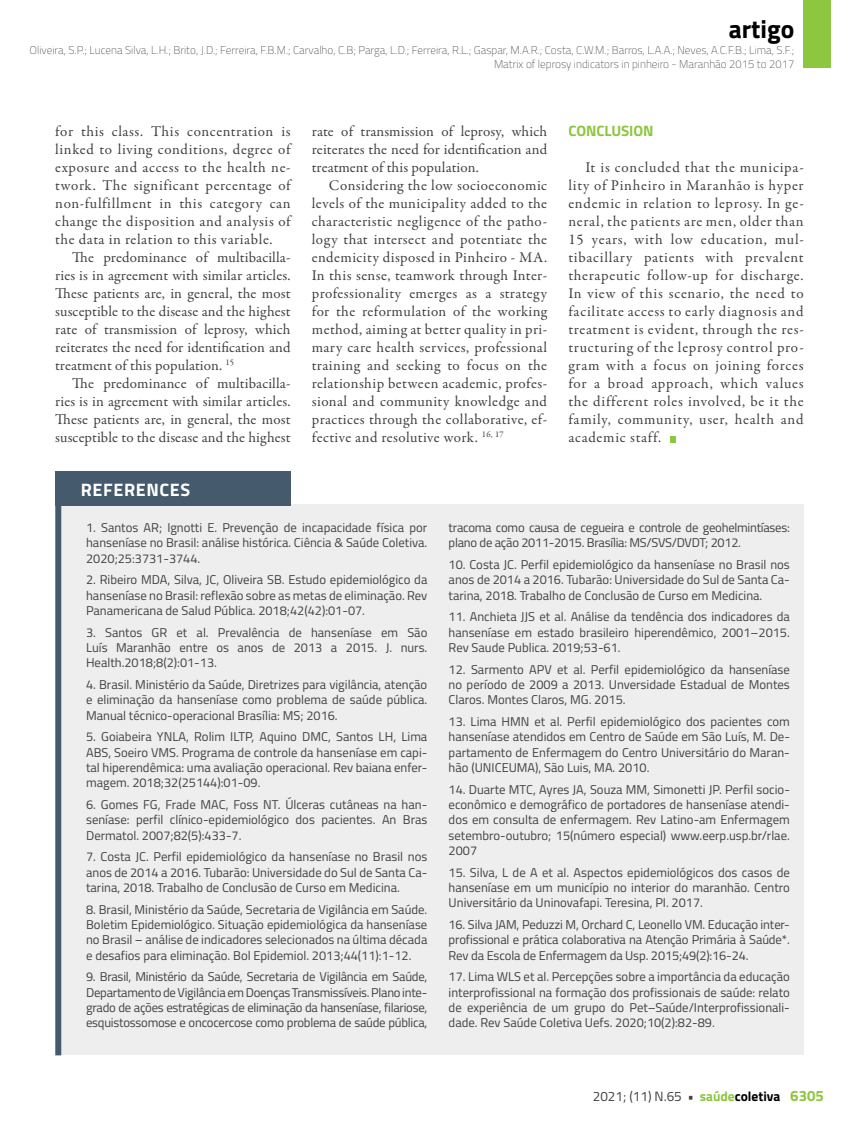
<style>
.page{position:relative;width:859px;height:1132px;background:#fff}
.page>*{position:absolute;margin:0;border:0;box-sizing:border-box;transform-origin:0 0}
.t1{font:700 25.5px "Titillium";color:#000}
.t2{font:700 18px "Titillium";letter-spacing:.035em;color:#fff}
.t3{font:15px/18px "Garamond Premr Pro";letter-spacing:.02em;color:#414042;text-align:justify}
.t4{font:700 15px "Titillium";letter-spacing:-.005em;color:#8dc63f}
.t5{font:13.5px "Titillium";color:#414042}
.t6{font:12.75px/15.3px "Titillium";color:#414042;text-align:justify}
.t7{font:12.75px/15.3px "Titillium";letter-spacing:-.02em;color:#414042}
.t8{font:100 11.25px/13.5px "Titillium";color:#414042;text-align:right}
.s1{font-weight:700}
.s2{font-weight:700;color:#8dc63f}
.s3{font-weight:700;color:#000}
.s4{font-weight:700;font-size:15px;color:#8dc63f}
</style>
<div class="page">
<div style="left:804px;top:0;width:27px;height:68px;background:#8dc63f"></div>
<svg style="left:670px;top:436px;width:5px;height:6px"></svg>
<div style="left:61px;top:504px;width:743px;height:550px;background:#eeeeef"></div>
<div style="left:55px;top:470px;width:236px;height:35px;background:#455a6c"></div>
<div style="left:55px;top:497px;width:6px;height:557px;background:#455a6c"></div>
<h1 class="t1" style="left:729px;top:10px;width:67px">artigo</h1>
<p class="t8" style="left:30px;top:43px;width:766px">Oliveira, S.P.; Lucena Silva, L.H.; Brito, J.D.; Ferreira, F.B.M.; Carvalho, C.B; Parga, L.D.; Ferreira, R.L.; Gaspar, M.A.R.; Costa, C.W.M.; Barros, L.A.A.; Neves, A.C.F.B.; Lima, S.F.;<br>Matrix of leprosy indicators in pinheiro - Maranhão 2015 to 2017</p>
<p class="t3" style="left:55px;top:122px;width:237px">for this class. This concentration is linked to living conditions, degree of exposure and access to the health ne&shy;twork. The significant percentage of non-fulfillment in this category can change the disposition and analysis of the data in relation to this variable.</p>
<p class="t3" style="left:55px;top:248px;width:237px;text-indent:17px">The predominance of multibacilla&shy;ries is in agreement with similar articles.<br>These patients are, in general, the most susceptible to the disease and the highest rate of transmission of leprosy, which reiterates the need for identification and treatment of this population. <sup>15</sup></p>
<p class="t3" style="left:55px;top:374px;width:237px;text-indent:17px">The predominance of multibacilla&shy;ries is in agreement with similar articles.<br>These patients are, in general, the most susceptible to the disease and the highest</p>
<p class="t3" style="left:312px;top:122px;width:237px">rate of transmission of leprosy, which reiterates the need for identification and treatment of this population.</p>
<p class="t3" style="left:312px;top:176px;width:237px;text-indent:17px">Considering the low socioeconomic levels of the municipality added to the characteristic negligence of the patho&shy;logy that intersect and potentiate the endemicity disposed in Pinheiro - MA.<br>In this sense, teamwork through Inter&shy;professionality emerges as a strategy for the reformulation of the working method, aiming at better quality in pri&shy;mary care health services, professional training and seeking to focus on the relationship between academic, profes&shy;sional and community knowledge and practices through the collaborative, ef&shy;fective and resolutive work. <sup>16,</sup> <sup>17</sup></p>
<p class="t4" style="left:568px;top:119px;width:87px">CONCLUSION</p>
<p class="t3" style="left:568px;top:158px;width:237px;text-indent:17px">It is concluded that the municipa&shy;lity of Pinheiro in Maranhão is hyper endemic in relation to leprosy. In ge&shy;neral, the patients are men, older than 15 years, with low education, mul&shy;tibacillary patients with prevalent therapeutic follow-up for discharge.<br>In view of this scenario, the need to facilitate access to early diagnosis and treatment is evident, through the res&shy;tructuring of the leprosy control pro&shy;gram with a focus on joining forces for a broad approach, which values the different roles involved, be it the family, community, user, health and academic staff.</p>
<h2 class="t2" style="left:81px;top:476px;width:111px">REFERENCES</h2>
<p class="t6" style="left:86px;top:519px;width:343px">1. Santos AR; Ignotti E. Prevenção de incapacidade física por hanseníase no Brasil: análise histórica. Ciência &amp; Saúde Coletiva.<br>2020;25:3731-3744.</p>
<p class="t6" style="left:86px;top:571px;width:343px">2. Ribeiro MDA, Silva, JC, Oliveira SB. Estudo epidemiológico da hanseníase no Brasil: reflexão sobre as metas de eliminação. Rev Panamericana de Salud Pública. 2018;42(42):01-07.</p>
<p class="t6" style="left:86px;top:623px;width:343px">3. Santos GR et al. Prevalência de hanseníase em São Luís Maranhão entre os anos de 2013 a 2015. J. nurs.<br>Health.2018;8(2):01-13.</p>
<p class="t6" style="left:86px;top:676px;width:343px">4. Brasil. Ministério da Saúde, Diretrizes para vigilância, atenção e eliminação da hanseníase como problema de saúde pública.<br>Manual técnico-operacional Brasília: MS; 2016.</p>
<p class="t6" style="left:86px;top:728px;width:343px">5. Goiabeira YNLA, Rolim ILTP, Aquino DMC, Santos LH, Lima ABS, Soeiro VMS. Programa de controle da hanseníase em capi&shy;tal hiperendêmica: uma avaliação operacional. Rev baiana enfer&shy;magem. 2018;32(25144):01-09.</p>
<p class="t6" style="left:86px;top:796px;width:343px">6. Gomes FG, Frade MAC, Foss NT. Úlceras cutâneas na han&shy;seníase: perfil clínico-epidemiológico dos pacientes. An Bras Dermatol. 2007;82(5):433-7.</p>
<p class="t6" style="left:86px;top:848px;width:343px">7. Costa JC. Perfil epidemiológico da hanseníase no Brasil nos anos de 2014 a 2016. Tubarão: Universidade do Sul de Santa Ca&shy;tarina, 2018. Trabalho de Conclusão de Curso em Medicina.</p>
<p class="t6" style="left:86px;top:900px;width:343px">8. Brasil, Ministério da Saúde, Secretaria de Vigilância em Saúde.<br>Boletim Epidemiológico. Situação epidemiológica da hanseníase no Brasil – análise de indicadores selecionados na última década e desafios para eliminação. Bol Epidemiol. 2013;44(11):1-12.</p>
<p class="t6" style="left:86px;top:968px;width:343px">9. Brasil, Ministério da Saúde, Secretaria de Vigilância em Saúde, Departamento de Vigilância em Doenças Transmissíveis. Plano inte&shy;grado de ações estratégicas de eliminação da hanseníase, filariose, esquistossomose e oncocercose como problema de saúde pública,</p>
<p class="t7" style="left:449px;top:519px;width:343px">tracoma como causa de cegueira e controle de geohelmintíases: plano de ação 2011-2015. Brasília: MS/SVS/DVDT; 2012.</p>
<p class="t6" style="left:449px;top:556px;width:343px">10. Costa JC. Perfil epidemiológico da hanseníase no Brasil nos anos de 2014 a 2016. Tubarão: Universidade do Sul de Santa Ca&shy;tarina, 2018. Trabalho de Conclusão de Curso em Medicina.</p>
<p class="t6" style="left:449px;top:608px;width:343px">11. Anchieta JJS et al. Análise da tendência dos indicadores da hanseníase em estado brasileiro hiperendêmico, 2001–2015.<br>Rev Saude Publica. 2019;53-61.</p>
<p class="t6" style="left:449px;top:660px;width:343px">12. Sarmento APV et al. Perfil epidemiológico da hanseníase no período de 2009 a 2013. Unversidade Estadual de Montes Claros. Montes Claros, MG. 2015.</p>
<p class="t6" style="left:449px;top:713px;width:343px">13. Lima HMN et al. Perfil epidemiológico dos pacientes com hanseníase atendidos em Centro de Saúde em São Luís, M. De&shy;partamento de Enfermagem do Centro Universitário do Maran&shy;hão (UNICEUMA), São Luis, MA. 2010.</p>
<p class="t6" style="left:449px;top:780px;width:343px">14. Duarte MTC, Ayres JA, Souza MM, Simonetti JP. Perfil socio&shy;econômico e demográfico de portadores de hanseníase atendi&shy;dos em consulta de enfermagem. Rev Latino-am Enfermagem setembro-outubro; 15(número especial) www.eerp.usp.br/rlae.<br>2007</p>
<p class="t6" style="left:449px;top:863px;width:343px">15. Silva, L de A et al. Aspectos epidemiológicos dos casos de hanseníase em um município no interior do maranhão. Centro Universitário da Uninovafapi. Teresina, PI. 2017.</p>
<p class="t6" style="left:449px;top:915px;width:343px">16. Silva JAM, Peduzzi M, Orchard C, Leonello VM. Educação inter&shy;profissional e prática colaborativa na Atenção Primária à Saúde*.<br>Rev da Escola de Enfermagem da Usp. 2015;49(2):16-24.</p>
<p class="t6" style="left:449px;top:968px;width:343px">17. Lima WLS et al. Percepções sobre a importância da educação interprofissional na formação dos profissionais de saúde: relato de experiência de um grupo do Pet–Saúde/Interprofissionali&shy;dade. Rev Saúde Coletiva Uefs. 2020;10(2):82-89.</p>
<p class="t5" style="left:593px;top:1086px;width:233px">2021; (11) N.65 <span class="s1">•</span> <span class="s2">saúde</span><span class="s3">coletiva</span> <span class="s4">6305</span></p>
</div>
